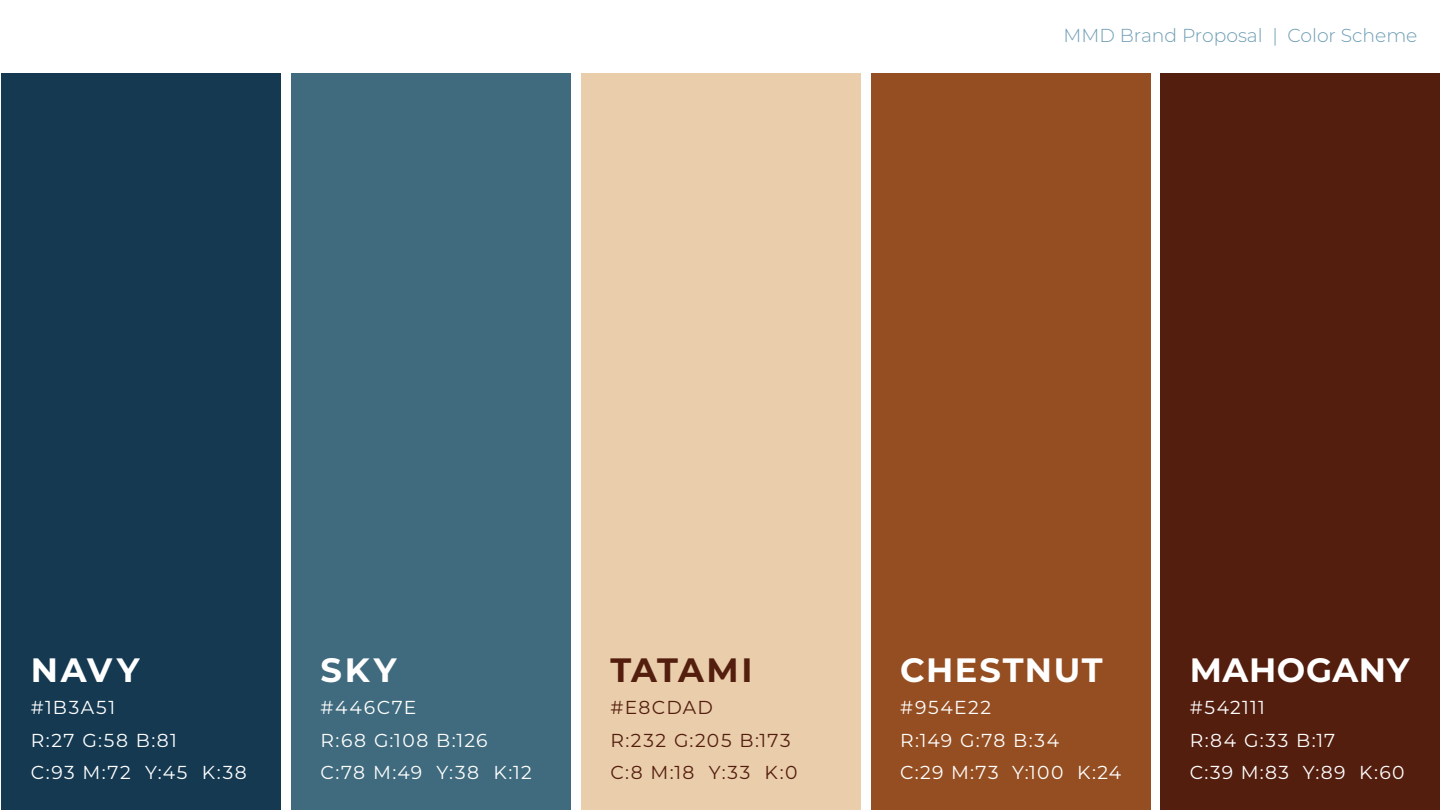
<style>
.page{position:relative;width:1440px;height:810px;background:#fff}
.page>*{position:absolute;margin:0;border:0;box-sizing:border-box;transform-origin:0 0}
.t1{font:700 33.75px "Montserrat";letter-spacing:.04em;color:#fff}
.t2{font:700 33.75px "Montserrat";letter-spacing:.02em;color:#fff}
.t3{font:700 33.75px "Montserrat";letter-spacing:.005em;color:#541e0e}
.t4{font:18.75px "Montserrat";letter-spacing:.075em;color:#fff}
.t5{font:18.75px "Montserrat";letter-spacing:.075em;color:#541e0e}
.t6{font:300 18.75px "Montserrat";color:#6f9eb5}
</style>
<div class="page">
<div style="left:2px;top:74px;width:279px;height:736px;background:#153951"></div>
<div style="left:292px;top:74px;width:279px;height:736px;background:#406b7e"></div>
<div style="left:871px;top:74px;width:279px;height:736px;background:#954e21"></div>
<div style="left:1161px;top:74px;width:279px;height:736px;background:#541e0e"></div>
<div style="left:581px;top:74px;width:280px;height:736px;background:#eaceac"></div>
<p class="t6" style="left:1064px;top:22px;width:355px">MMD Brand Proposal | Color Scheme</p>
<p class="t1" style="left:31px;top:646px;width:110px">NAVY</p>
<p class="t4" style="left:31px;top:695px;width:86px">#1B3A51</p>
<p class="t4" style="left:31px;top:727px;width:147px">R:27 G:58 B:81</p>
<p class="t4" style="left:31px;top:760px;width:217px">C:93 M:72 Y:45 K:38</p>
<p class="t1" style="left:321px;top:646px;width:78px">SKY</p>
<p class="t4" style="left:321px;top:695px;width:97px">#446C7E</p>
<p class="t4" style="left:321px;top:727px;width:168px">R:68 G:108 B:126</p>
<p class="t4" style="left:321px;top:760px;width:213px">C:78 M:49 Y:38 K:12</p>
<p class="t3" style="left:610px;top:646px;width:144px">TATAMI</p>
<p class="t5" style="left:610px;top:695px;width:104px">#E8CDAD</p>
<p class="t5" style="left:610px;top:727px;width:182px">R:232 G:205 B:173</p>
<p class="t5" style="left:610px;top:760px;width:189px">C:8 M:18 Y:33 K:0</p>
<p class="t1" style="left:900px;top:646px;width:204px">CHESTNUT</p>
<p class="t4" style="left:900px;top:695px;width:92px">#954E22</p>
<p class="t4" style="left:900px;top:727px;width:161px">R:149 G:78 B:34</p>
<p class="t4" style="left:900px;top:760px;width:223px">C:29 M:73 Y:100 K:24</p>
<p class="t2" style="left:1190px;top:646px;width:221px">MAHOGANY</p>
<p class="t4" style="left:1190px;top:695px;width:77px">#542111</p>
<p class="t4" style="left:1190px;top:727px;width:147px">R:84 G:33 B:17</p>
<p class="t4" style="left:1190px;top:760px;width:216px">C:39 M:83 Y:89 K:60</p>
</div>
